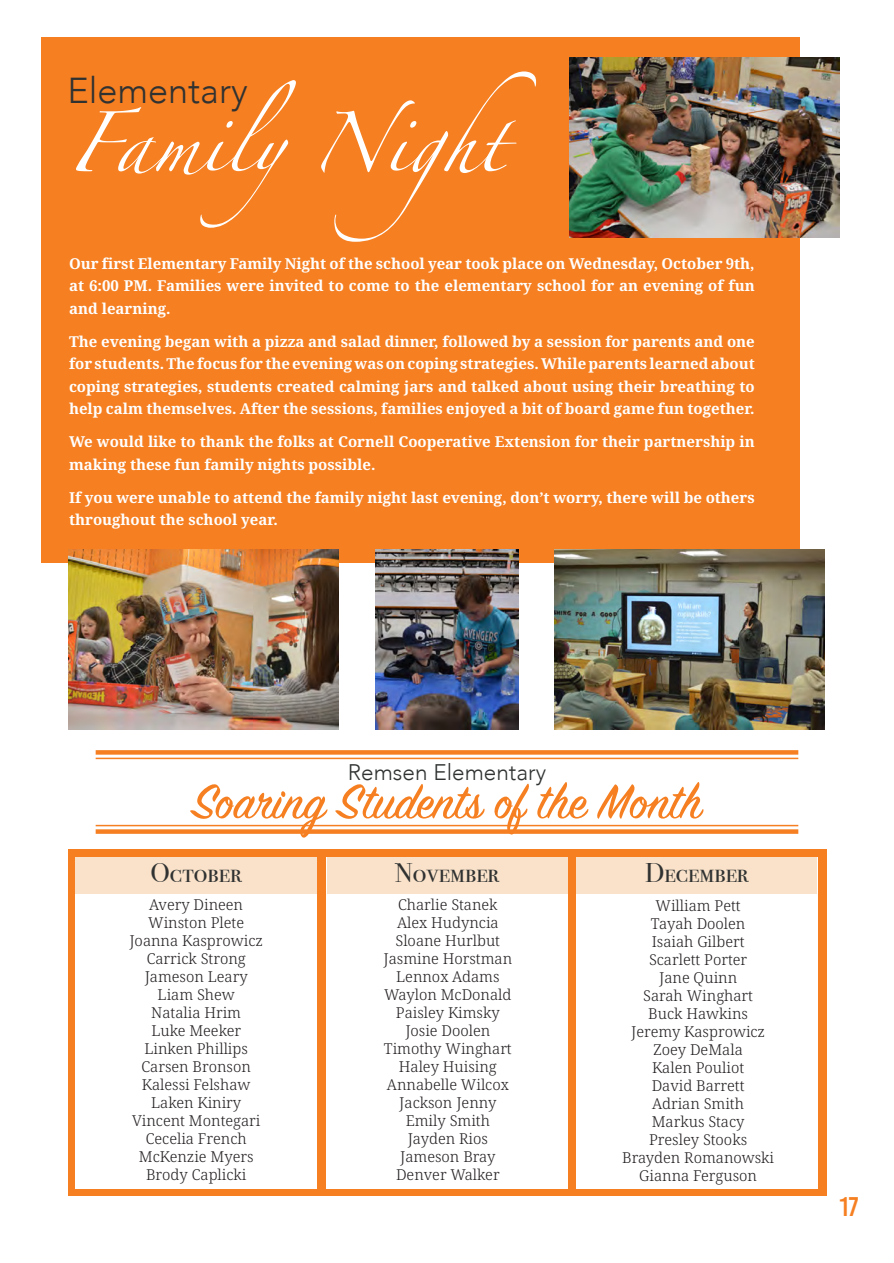
<style>
.page{position:relative;width:894px;height:1263px;background:#fff}
.page>*{position:absolute;margin:0;border:0;box-sizing:border-box;transform-origin:0 0}
.Body_02{font:54px "Sign Painter House Script";color:#f57f21}
.Body_02-2{font:54px "Zapfino";color:#fff}
.Body_02-3{font:300 36px "Avenir";color:#303232}
.Body_02-4{font:27px "Bodoni Svty Two SCITCTT";color:#303232}
.Body_02-5{font:27px "Bebas Kai";color:#f57f21}
.Body_02-6{font:300 22.5px "Avenir";color:#303232}
.Body_01{font:700 15px/22.5px "Noto Serif Georgian";color:#fff;text-align:justify}
.Body_02-7{font:300 15px "Noto Serif Georgian";color:#231f20}
</style>
<div class="page">
<div style="left:41px;top:37px;width:758px;height:525px;background:#f57f21"></div>
<svg style="left:96px;top:750px;width:702px;height:4px;background:#f58429"></svg>
<hr style="left:96px;top:757px;width:702px;height:2px;background:#f57f21">
<hr style="left:96px;top:825px;width:702px;height:1px;background:#f57f21">
<div style="left:96px;top:829px;width:702px;height:5px;background:#f57f21"></div>
<div style="left:68px;top:849px;width:758px;height:346px;background:#f57f21"></div>
<div style="left:76px;top:857px;width:240px;height:331px;background:#fff"></div>
<div style="left:327px;top:857px;width:240px;height:331px;background:#fff"></div>
<div style="left:576px;top:857px;width:241px;height:331px;background:#fff"></div>
<img style="left:68px;top:549px;width:270px;height:180px">
<img style="left:554px;top:549px;width:270px;height:180px">
<img style="left:569px;top:57px;width:270px;height:180px">
<img style="left:375px;top:549px;width:143px;height:180px">
<div style="left:76px;top:857px;width:240px;height:36px;background:#f9e2c9"></div>
<div style="left:576px;top:857px;width:240px;height:36px;background:#f9e2c9"></div>
<div style="left:327px;top:857px;width:240px;height:36px;background:#f9e2c9"></div>
<p class="Body_02-2" style="left:67px;top:120px;width:470px">FamilyNight</p>
<p class="Body_01" style="left:69px;top:251px;width:687px">Our first Elementary Family Night of the school year took place on Wednesday, October 9th, at 6:00 PM. Families were invited to come to the elementary school for an evening of fun and learning.</p>
<p class="Body_01" style="left:69px;top:329px;width:687px">The evening began with a pizza and salad dinner, followed by a session for parents and one for students. The focus for the evening was on coping strategies. While parents learned about coping strategies, students created calming jars and talked about using their breathing to help calm themselves. After the sessions, families enjoyed a bit of board game fun together.</p>
<p class="Body_01" style="left:69px;top:430px;width:687px">We would like to thank the folks at Cornell Cooperative Extension for their partnership in making these fun family nights possible.</p>
<p class="Body_01" style="left:69px;top:485px;width:687px">If you were unable to attend the family night last evening, don’t worry, there will be others throughout the school year.</p>
<p class="Body_02-3" style="left:67px;top:69px;width:182px">Elementary</p>
<p class="Body_02-6" style="left:348px;top:759px;width:199px">Remsen Elementary</p>
<p class="Body_02" style="left:192px;top:768px;width:510px">Soaring Students of the Month</p>
<p class="Body_02-4" style="left:150px;top:857px;width:93px">October</p>
<p class="Body_02-4" style="left:395px;top:857px;width:106px">November</p>
<p class="Body_02-4" style="left:645px;top:857px;width:105px">December</p>
<p class="Body_02-7" style="left:149px;top:894px;width:95px">Avery Dineen</p>
<p class="Body_02-7" style="left:148px;top:912px;width:97px">Winston Plete</p>
<p class="Body_02-7" style="left:129px;top:930px;width:135px">Joanna Kasprowicz</p>
<p class="Body_02-7" style="left:147px;top:948px;width:100px">Carrick Strong</p>
<p class="Body_02-7" style="left:145px;top:966px;width:104px">Jameson Leary</p>
<p class="Body_02-7" style="left:157px;top:984px;width:79px">Liam Shew</p>
<p class="Body_02-7" style="left:151px;top:1002px;width:91px">Natalia Hrim</p>
<p class="Body_02-7" style="left:151px;top:1020px;width:91px">Luke Meeker</p>
<p class="Body_02-7" style="left:144px;top:1038px;width:105px">Linken Phillips</p>
<p class="Body_02-7" style="left:141px;top:1056px;width:111px">Carsen Bronson</p>
<p class="Body_02-7" style="left:142px;top:1074px;width:110px">Kalessi Felshaw</p>
<p class="Body_02-7" style="left:151px;top:1092px;width:92px">Laken Kiniry</p>
<p class="Body_02-7" style="left:132px;top:1110px;width:130px">Vincent Montegari</p>
<p class="Body_02-7" style="left:146px;top:1128px;width:102px">Cecelia French</p>
<p class="Body_02-7" style="left:139px;top:1146px;width:116px">McKenzie Myers</p>
<p class="Body_02-7" style="left:146px;top:1164px;width:102px">Brody Caplicki</p>
<p class="Body_02-7" style="left:398px;top:894px;width:101px">Charlie Stanek</p>
<p class="Body_02-7" style="left:397px;top:912px;width:103px">Alex Hudyncia</p>
<p class="Body_02-7" style="left:395px;top:930px;width:106px">Sloane Hurlbut</p>
<p class="Body_02-7" style="left:383px;top:948px;width:130px">Jasmine Horstman</p>
<p class="Body_02-7" style="left:396px;top:966px;width:105px">Lennox Adams</p>
<p class="Body_02-7" style="left:384px;top:984px;width:129px">Waylon McDonald</p>
<p class="Body_02-7" style="left:396px;top:1002px;width:105px">Paisley Kimsky</p>
<p class="Body_02-7" style="left:405px;top:1020px;width:86px">Josie Doolen</p>
<p class="Body_02-7" style="left:384px;top:1038px;width:129px">Timothy Winghart</p>
<p class="Body_02-7" style="left:399px;top:1056px;width:99px">Haley Huising</p>
<p class="Body_02-7" style="left:386px;top:1074px;width:123px">Annabelle Wilcox</p>
<p class="Body_02-7" style="left:399px;top:1092px;width:98px">Jackson Jenny</p>
<p class="Body_02-7" style="left:405px;top:1110px;width:86px">Emily Smith</p>
<p class="Body_02-7" style="left:407px;top:1128px;width:82px">Jayden Rios</p>
<p class="Body_02-7" style="left:400px;top:1146px;width:97px">Jameson Bray</p>
<p class="Body_02-7" style="left:396px;top:1164px;width:105px">Denver Walker</p>
<p class="Body_02-7" style="left:655px;top:895px;width:87px">William Pett</p>
<p class="Body_02-7" style="left:650px;top:913px;width:96px">Tayah Doolen</p>
<p class="Body_02-7" style="left:651px;top:931px;width:94px">Isaiah Gilbert</p>
<p class="Body_02-7" style="left:648px;top:949px;width:100px">Scarlett Porter</p>
<p class="Body_02-7" style="left:659px;top:967px;width:79px">Jane Quinn</p>
<p class="Body_02-7" style="left:643px;top:985px;width:111px">Sarah Winghart</p>
<p class="Body_02-7" style="left:648px;top:1003px;width:101px">Buck Hawkins</p>
<p class="Body_02-7" style="left:631px;top:1021px;width:135px">Jeremy Kasprowicz</p>
<p class="Body_02-7" style="left:653px;top:1039px;width:91px">Zoey DeMala</p>
<p class="Body_02-7" style="left:651px;top:1057px;width:94px">Kalen Pouliot</p>
<p class="Body_02-7" style="left:651px;top:1075px;width:94px">David Barrett</p>
<p class="Body_02-7" style="left:652px;top:1093px;width:93px">Adrian Smith</p>
<p class="Body_02-7" style="left:651px;top:1111px;width:94px">Markus Stacy</p>
<p class="Body_02-7" style="left:649px;top:1129px;width:99px">Presley Stooks</p>
<p class="Body_02-7" style="left:622px;top:1147px;width:153px">Brayden Romanowski</p>
<p class="Body_02-7" style="left:639px;top:1165px;width:119px">Gianna Ferguson</p>
<p class="Body_02-5" style="left:839px;top:1191px;width:20px">17</p>
</div>
